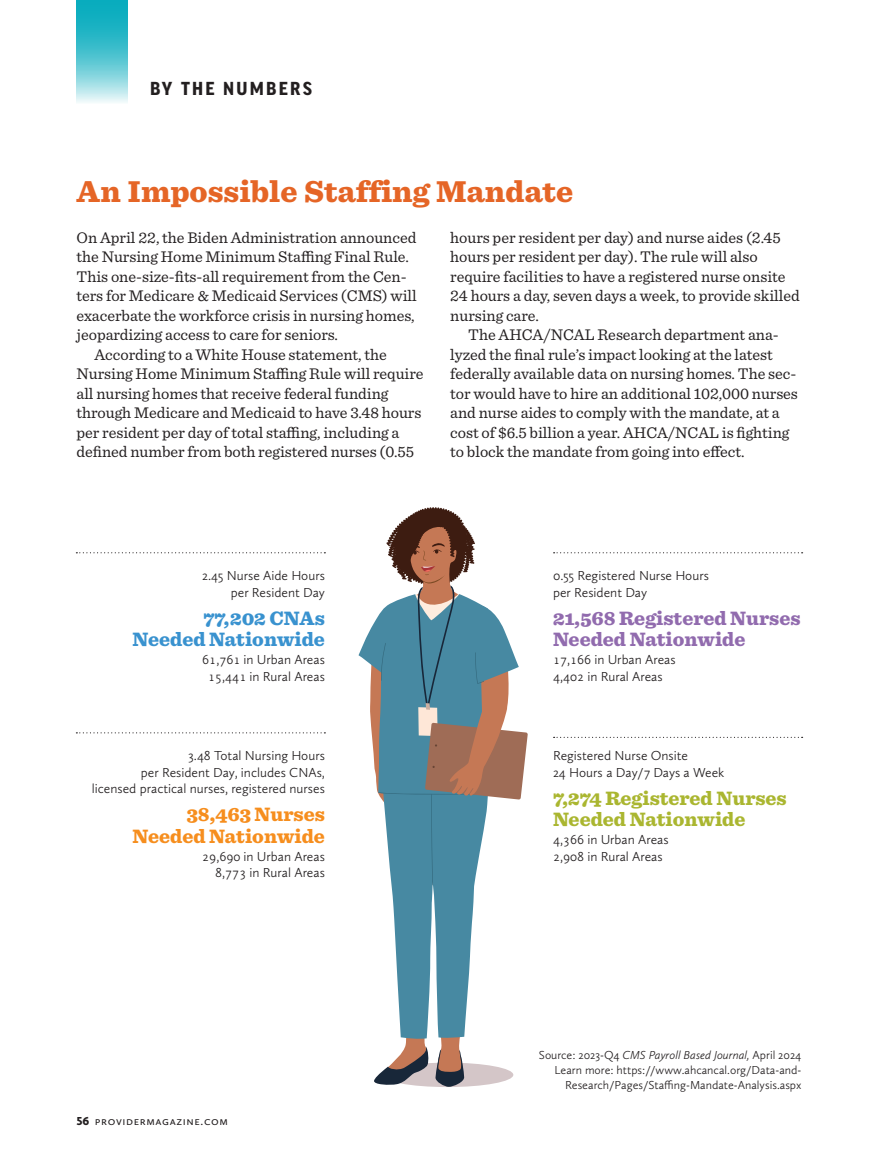
<style>
.page{position:relative;width:878px;height:1175px;background:#fff}
.page>*{position:absolute;margin:0;border:0;box-sizing:border-box;transform-origin:0 0}
.t1{font:900 31.5px "Sentinel";color:#e56526}
.t2{font:700 22.5px "Good Pro Narr";letter-spacing:.1em;color:#231f20}
.t3{font:900 20.25px/21.8px "Sentinel";color:#916bae}
.t4{font:900 20.25px/21.8px "Sentinel";color:#aab630}
.t5{font:900 20.25px/21.8px "Sentinel";color:#f68e1e;text-align:right}
.t6{font:900 20.25px/21.8px "Sentinel";color:#3992cf;text-align:right}
.t7{font:16.2px/19.5px "Sentinel";color:#231f20}
.t8{font:300 13.5px/16.5px "Calluna Sans";color:#231f20}
.t9{font:300 12px/15px "Calluna Sans";color:#231f20;text-align:right}
.t10{font:12px "Calluna Sans";letter-spacing:.05em;color:#231f20}
.s1{font-weight:900}
.s2{font-style:italic}
</style>
<div class="page">
<svg style="left:76px;top:0;width:52px;height:103px;background:#57c6d2"></svg>
<svg style="left:76px;top:552px;width:249px;height:1px"></svg>
<svg style="left:76px;top:732px;width:249px;height:1px"></svg>
<svg style="left:553px;top:552px;width:249px;height:1px"></svg>
<svg style="left:553px;top:736px;width:249px;height:2px"></svg>
<svg style="left:358px;top:507px;width:169px;height:579px"></svg>
<h2 class="t2" style="left:150px;top:74px;width:163px">BY THE NUMBERS</h2>
<h1 class="t1" style="left:76px;top:167px;width:498px">An Impossible Staffing Mandate</h1>
<p class="t7" style="left:76px;top:227px;width:341px">On April 22, the Biden Administration announced</p>
<p class="t7" style="left:76px;top:246px;width:334px">the Nursing Home Minimum Staffing Final Rule.</p>
<p class="t7" style="left:76px;top:266px;width:332px">This one-size-fits-all requirement from the Cen-</p>
<p class="t7" style="left:76px;top:285px;width:342px">ters for Medicare &amp; Medicaid Services (CMS) will</p>
<p class="t7" style="left:76px;top:305px;width:339px">exacerbate the workforce crisis in nursing homes,</p>
<p class="t7" style="left:76px;top:324px;width:263px">jeopardizing access to care for seniors.</p>
<p class="t7" style="left:94px;top:344px;width:294px">According to a White House statement, the</p>
<p class="t7" style="left:76px;top:363px;width:348px">Nursing Home Minimum Staffing Rule will require</p>
<p class="t7" style="left:76px;top:383px;width:313px">all nursing homes that receive federal funding</p>
<p class="t7" style="left:76px;top:402px;width:346px">through Medicare and Medicaid to have 3.48 hours</p>
<p class="t7" style="left:76px;top:422px;width:324px">per resident per day of total staffing, including a</p>
<p class="t7" style="left:76px;top:441px;width:339px">defined number from both registered nurses (0.55</p>
<p class="t7" style="left:450px;top:227px;width:351px">hours per resident per day) and nurse aides (2.45 hours per resident per day). The rule will also require facilities to have a registered nurse onsite 24 hours a day, seven days a week, to provide skilled nursing care.</p>
<p class="t7" style="left:450px;top:324px;width:349px;text-indent:18px">The AHCA/NCAL Research department ana&shy;lyzed the final rule’s impact looking at the latest federally available data on nursing homes. The sec&shy;tor would have to hire an additional 102,000 nurses and nurse aides to comply with the mandate, at a cost of $6.5 billion a year. AHCA/NCAL is fighting to block the mandate from going into effect.</p>
<p class="t8" style="left:202px;top:567px;width:124px;text-align:right">2.45 Nurse Aide Hours per Resident Day</p>
<p class="t6" style="left:132px;top:606px;width:194px">77,202 CNAs<br>Needed Nationwide</p>
<p class="t8" style="left:202px;top:651px;width:124px;text-align:center">61,761 in Urban Areas<br>15,441 in Rural Areas</p>
<p class="t8" style="left:92px;top:747px;width:234px;text-align:right">3.48 Total Nursing Hours<br>per Resident Day, includes CNAs,<br>licensed practical nurses, registered nurses</p>
<p class="t5" style="left:132px;top:802px;width:194px">38,463 Nurses<br>Needed Nationwide</p>
<p class="t8" style="left:202px;top:848px;width:124px;text-align:right">29,690 in Urban Areas<br>8,773 in Rural Areas</p>
<p class="t10" style="left:76px;top:1114px;width:153px"><span class="s1">56</span> providermagazine.com</p>
<p class="t8" style="left:553px;top:567px;width:157px">0.55 Registered Nurse Hours per Resident Day</p>
<p class="t3" style="left:553px;top:606px;width:249px">21,568 Registered Nurses<br>Needed Nationwide</p>
<p class="t8" style="left:553px;top:651px;width:124px">17,166 in Urban Areas<br>4,402 in Rural Areas</p>
<p class="t8" style="left:553px;top:747px;width:173px">Registered Nurse Onsite<br>24 Hours a Day/7 Days a Week</p>
<p class="t4" style="left:553px;top:786px;width:235px">7,274 Registered Nurses<br>Needed Nationwide</p>
<p class="t8" style="left:553px;top:831px;width:117px">4,366 in Urban Areas<br>2,908 in Rural Areas</p>
<p class="t9" style="left:539px;top:1047px;width:264px">Source: 2023-Q4 <span class="s2">CMS Payroll Based Journal,</span> April 2024<br>Learn more: https://www.ahcancal.org/Data-and-<br>Research/Pages/Staffing-Mandate-Analysis.aspx</p>
</div>
